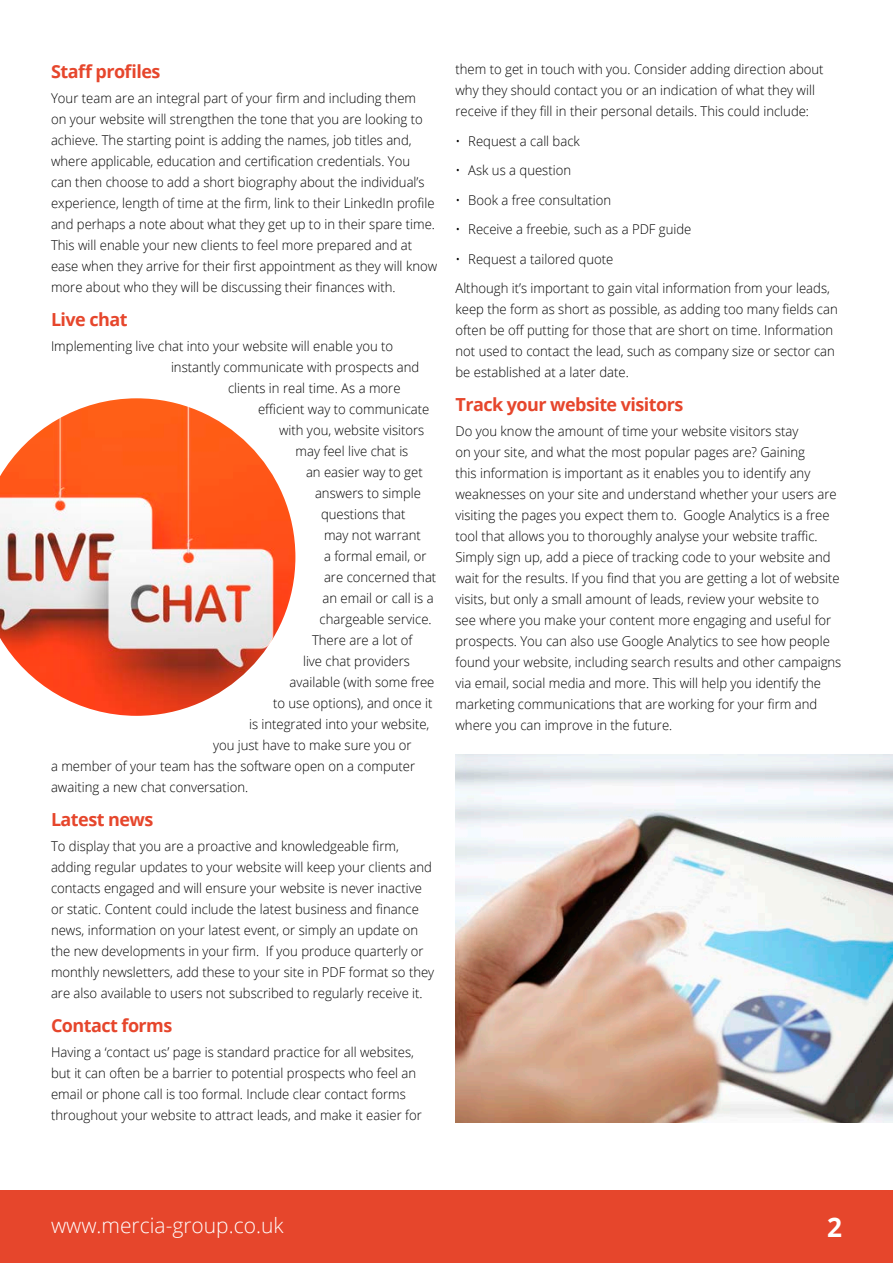
<style>
.page{position:relative;width:893px;height:1263px;background:#fff}
.page>*{position:absolute;margin:0;border:0;box-sizing:border-box;transform-origin:0 0}
.t1{font:700 27px "Open Sans";color:#fff}
.t2{font:300 21px "Open Sans";color:#fff}
.Heading3{font:700 18px "Open Sans";letter-spacing:-.03em;color:#e6462c}
.Body{font:300 13.5px/21px "Open Sans";color:#000}
</style>
<div class="page">
<div style="left:0;top:1191px;width:893px;height:72px;background:#e6462c"></div>
<img style="left:0;top:398px;width:295px;height:318px">
<img style="left:455px;top:754px;width:438px;height:369px">
<p class="Heading3" style="left:51px;top:58px;width:111px">Staff profiles</p>
<p class="Body" style="left:51px;top:87px;width:388px">Your team are an integral part of your firm and including them<br>on your website will strengthen the tone that you are looking to achieve. The starting point is adding the names, job titles and, where applicable, education and certification credentials. You<br>can then choose to add a short biography about the individual’s experience, length of time at the firm, link to their LinkedIn profile and perhaps a note about what they get up to in their spare time.<br>This will enable your new clients to feel more prepared and at ease when they arrive for their first appointment as they will know more about who they will be discussing their finances with.</p>
<p class="Heading3" style="left:51px;top:306px;width:78px">Live chat</p>
<p class="Body" style="left:51px;top:335px;width:344px">Implementing live chat into your website will enable you to</p>
<p class="Body" style="left:171px;top:356px;width:250px">instantly communicate with prospects and</p>
<p class="Body" style="left:228px;top:377px;width:174px">clients in real time. As a more</p>
<p class="Body" style="left:258px;top:398px;width:173px">efficient way to communicate</p>
<p class="Body" style="left:279px;top:419px;width:147px">with you, website visitors</p>
<p class="Body" style="left:296px;top:440px;width:114px">may feel live chat is</p>
<p class="Body" style="left:306px;top:461px;width:118px">an easier way to get</p>
<p class="Body" style="left:315px;top:482px;width:108px">answers to simple</p>
<p class="Body" style="left:321px;top:503px;width:86px">questions that</p>
<p class="Body" style="left:324px;top:524px;width:98px">may not warrant</p>
<p class="Body" style="left:324px;top:545px;width:104px">a formal email, or</p>
<p class="Body" style="left:324px;top:566px;width:114px">are concerned that</p>
<p class="Body" style="left:323px;top:587px;width:113px">an email or call is a</p>
<p class="Body" style="left:320px;top:608px;width:114px">chargeable service.</p>
<p class="Body" style="left:312px;top:629px;width:102px">There are a lot of</p>
<p class="Body" style="left:303px;top:650px;width:108px">live chat providers</p>
<p class="Body" style="left:290px;top:671px;width:146px">available (with some free</p>
<p class="Body" style="left:273px;top:692px;width:161px">to use options), and once it</p>
<p class="Body" style="left:249px;top:713px;width:182px">is integrated into your website,</p>
<p class="Body" style="left:213px;top:734px;width:200px">you just have to make sure you or</p>
<p class="Body" style="left:51px;top:755px;width:366px">a member of your team has the software open on a computer</p>
<p class="Body" style="left:51px;top:776px;width:199px">awaiting a new chat conversation.</p>
<p class="Heading3" style="left:51px;top:806px;width:104px">Latest news</p>
<p class="Body" style="left:51px;top:835px;width:385px">To display that you are a proactive and knowledgeable firm, adding regular updates to your website will keep your clients and contacts engaged and will ensure your website is never inactive or static. Content could include the latest business and finance news, information on your latest event, or simply an update on the new developments in your firm. If you produce quarterly or monthly newsletters, add these to your site in PDF format so they are also available to users not subscribed to regularly receive it.</p>
<p class="Heading3" style="left:51px;top:1012px;width:123px">Contact forms</p>
<p class="Body" style="left:51px;top:1041px;width:372px">Having a ‘contact us’ page is standard practice for all websites, but it can often be a barrier to potential prospects who feel an email or phone call is too formal. Include clear contact forms throughout your website to attract leads, and make it easier for</p>
<p class="Body" style="left:455px;top:58px;width:370px">them to get in touch with you. Consider adding direction about why they should contact you or an indication of what they will receive if they fill in their personal details. This could include:</p>
<p class="Body" style="left:455px;top:130px;width:126px">• Request a call back</p>
<p class="Body" style="left:455px;top:159px;width:117px">• Ask us a question</p>
<p class="Body" style="left:455px;top:189px;width:157px">• Book a free consultation</p>
<p class="Body" style="left:455px;top:218px;width:237px">• Receive a freebie, such as a PDF guide</p>
<p class="Body" style="left:455px;top:248px;width:159px">• Request a tailored quote</p>
<p class="Body" style="left:455px;top:277px;width:384px">Although it’s important to gain vital information from your leads, keep the form as short as possible, as adding too many fields can often be off putting for those that are short on time. Information not used to contact the lead, such as company size or sector can be established at a later date.</p>
<p class="Heading3" style="left:455px;top:392px;width:229px">Track your website visitors</p>
<p class="Body" style="left:455px;top:420px;width:387px">Do you know the amount of time your website visitors stay<br>on your site, and what the most popular pages are? Gaining<br>this information is important as it enables you to identify any weaknesses on your site and understand whether your users are visiting the pages you expect them to. Google Analytics is a free tool that allows you to thoroughly analyse your website traffic.<br>Simply sign up, add a piece of tracking code to your website and wait for the results. If you find that you are getting a lot of website visits, but only a small amount of leads, review your website to see where you make your content more engaging and useful for prospects. You can also use Google Analytics to see how people found your website, including search results and other campaigns via email, social media and more. This will help you identify the marketing communications that are working for your firm and where you can improve in the future.</p>
<h2 class="t2" style="left:51px;top:1211px;width:234px">www.mercia-group.co.uk</h2>
<h1 class="t1" style="left:827px;top:1208px;width:16px">2</h1>
</div>
